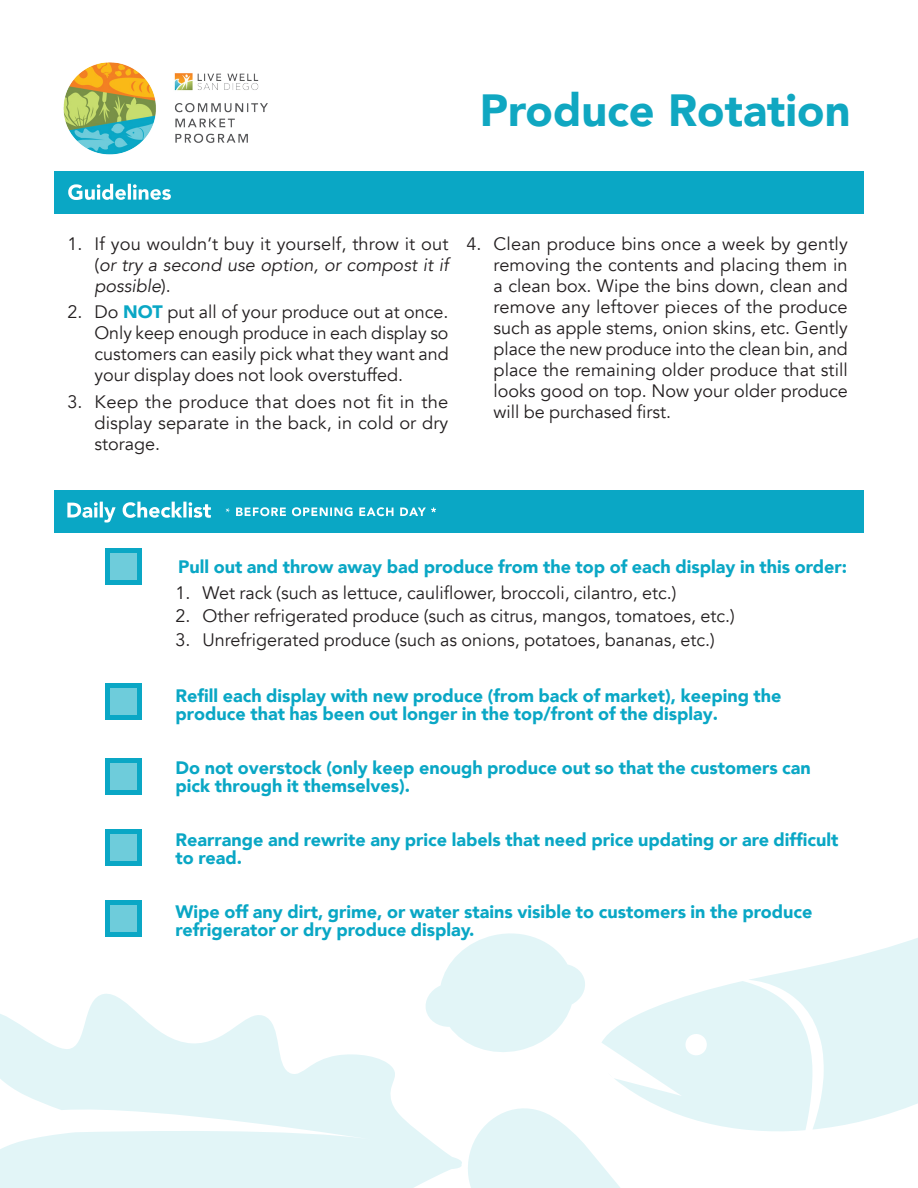
<style>
.page{position:relative;width:918px;height:1188px;background:#fff}
.page>*{position:absolute;margin:0;border:0;box-sizing:border-box;transform-origin:0 0}
.t1{font:900 45px "Avenir";color:#10a7c1}
.t2{font:18px/21px "Avenir";color:#231f20;text-align:justify}
.t3{font:900 18px/18px "Avenir";color:#0aa7c5}
.t4{font:italic 18px/21px "Avenir";color:#231f20;text-align:justify}
.s1{font-style:normal}
.s2{font-weight:900;color:#0aa7c5}
</style>
<div class="page">
<div style="left:54px;top:171px;width:810px;height:42px;background:#0aa7c5"></div>
<div style="left:54px;top:490px;width:810px;height:43px;background:#0aa7c5"></div>
<img style="left:63px;top:62px;width:205px;height:93px">
<svg style="left:226px;top:507px;width:210px;height:9px"></svg>
<svg style="left:68px;top:184px;width:103px;height:16px"></svg>
<svg style="left:67px;top:502px;width:144px;height:21px"></svg>
<div style="left:106px;top:549px;width:36px;height:36px;background:#0aa7c5"></div>
<div style="left:111px;top:553px;width:26px;height:27px;background:#6eccdb"></div>
<div style="left:106px;top:684px;width:36px;height:36px;background:#0aa7c5"></div>
<div style="left:111px;top:688px;width:26px;height:27px;background:#6eccdb"></div>
<div style="left:106px;top:758px;width:36px;height:36px;background:#0aa7c5"></div>
<div style="left:111px;top:763px;width:26px;height:26px;background:#6eccdb"></div>
<div style="left:106px;top:829px;width:36px;height:37px;background:#0aa7c5"></div>
<div style="left:111px;top:834px;width:26px;height:27px;background:#6eccdb"></div>
<div style="left:106px;top:901px;width:36px;height:36px;background:#0aa7c5"></div>
<div style="left:111px;top:905px;width:26px;height:27px;background:#6eccdb"></div>
<svg style="left:812px;top:938px;width:106px;height:192px;fill:#e2f5f7"></svg>
<svg style="left:434px;top:933px;width:378px;height:255px"></svg>
<svg style="left:0;top:990px;width:462px;height:198px;fill:#e2f5f7"></svg>
<p class="t1" style="left:480px;top:72px;width:372px">Produce Rotation</p>
<p class="t4" style="left:94px;top:234px;width:356px;text-indent:-27px"><span class="s1">1. If you wouldn’t buy it yourself, throw it out (</span>or try a second use option, or compost it if possible<span class="s1">).</span></p>
<p class="t2" style="left:94px;top:302px;width:356px;text-indent:-27px">2. Do <span class="s2">NOT</span> put all of your produce out at once.<br>Only keep enough produce in each display so customers can easily pick what they want and your display does not look overstuffed.</p>
<p class="t2" style="left:94px;top:392px;width:355px;text-indent:-27px">3. Keep the produce that does not fit in the display separate in the back, in cold or dry storage.</p>
<p class="t2" style="left:494px;top:234px;width:356px;text-indent:-27px">4. Clean produce bins once a week by gently removing the contents and placing them in a clean box. Wipe the bins down, clean and remove any leftover pieces of the produce such as apple stems, onion skins, etc. Gently place the new produce into the clean bin, and place the remaining older produce that still looks good on top. Now your older produce will be purchased first.</p>
<p class="t3" style="left:178px;top:557px;width:670px">Pull out and throw away bad produce from the top of each display in this order:</p>
<p class="t2" style="left:176px;top:583px;width:503px">1. Wet rack (such as lettuce, cauliflower, broccoli, cilantro, etc.)</p>
<p class="t2" style="left:176px;top:606px;width:561px">2. Other refrigerated produce (such as citrus, mangos, tomatoes, etc.)</p>
<p class="t2" style="left:176px;top:629px;width:541px">3. Unrefrigerated produce (such as onions, potatoes, bananas, etc.)</p>
<p class="t3" style="left:176px;top:686px;width:608px">Refill each display with new produce (from back of market), keeping the produce that has been out longer in the top/front of the display.</p>
<p class="t3" style="left:176px;top:758px;width:637px">Do not overstock (only keep enough produce out so that the customers can pick through it themselves).</p>
<p class="t3" style="left:176px;top:830px;width:665px">Rearrange and rewrite any price labels that need price updating or are difficult to read.</p>
<p class="t3" style="left:176px;top:902px;width:639px">Wipe off any dirt, grime, or water stains visible to customers in the produce refrigerator or dry produce display.</p>
</div>
